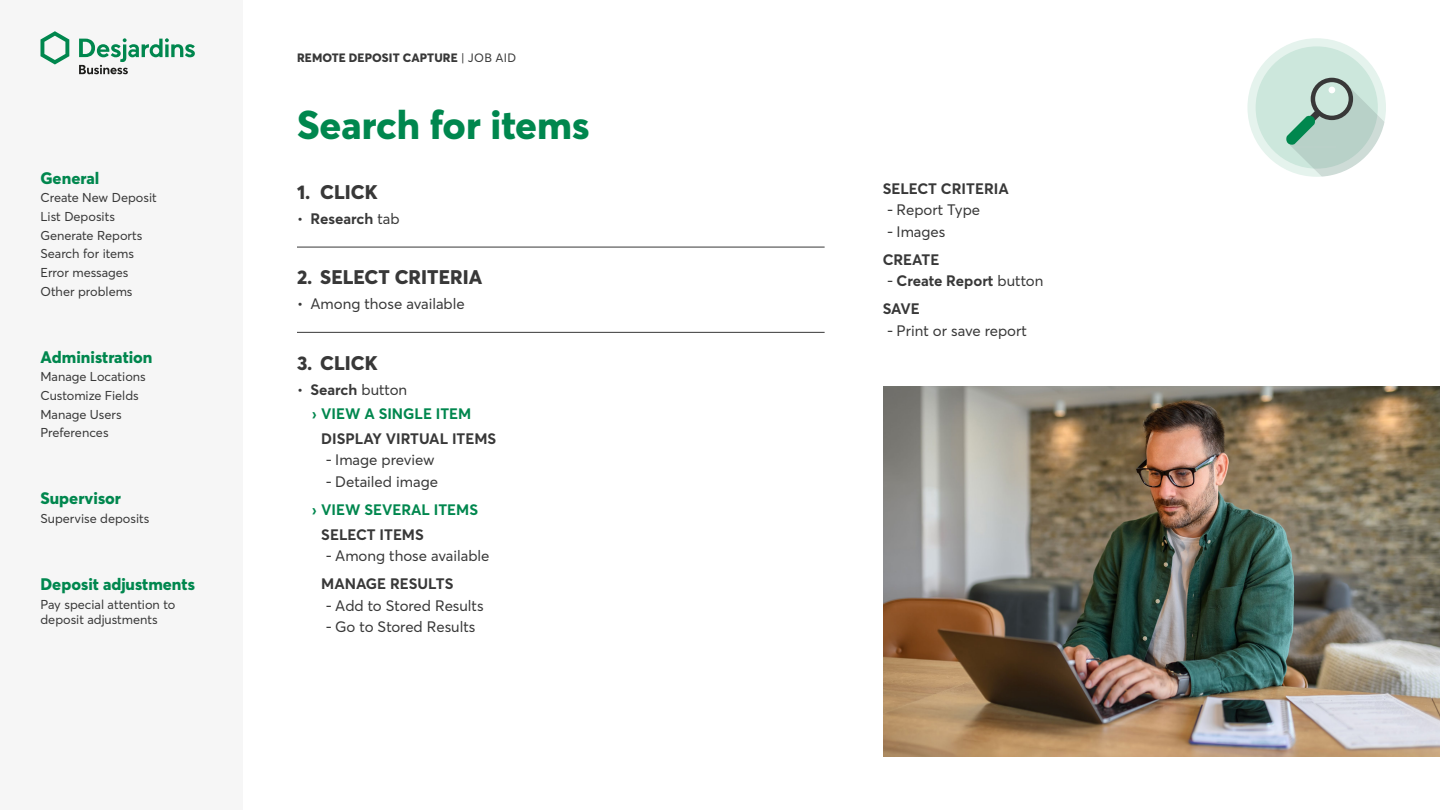
<style>
.page{position:relative;width:1440px;height:810px;background:#fff}
.page>*{position:absolute;margin:0;border:0;box-sizing:border-box;transform-origin:0 0}
.t1{font:800 39.75px "Desjardins Sans";color:#00874e}
.t2{font:800 19.5px "Desjardins Sans";color:#383838}
.t3{font:800 16.5px "Desjardins Sans";color:#00874e}
.t4{font:15px "Desjardins Sans";color:#383838}
.t5{font:700 15px "Desjardins Sans";color:#383838}
.t6{font:700 15px "Desjardins Sans";color:#00874e}
.t7{font:12.75px/15.3px "Desjardins Sans";color:#383838}
.t8{font:800 12px "Desjardins Sans";letter-spacing:.01em;color:#383838}
.s1{font-weight:400}
.s2{font-weight:700}
</style>
<div class="page">
<hr style="left:297px;top:247px;width:528px;height:1px;background:#383838">
<hr style="left:297px;top:332px;width:528px;height:1px;background:#383838">
<div style="left:1247px;top:38px;width:139px;height:139px;background:#e5f3ed;border-radius:50%"></div>
<div style="left:1256px;top:46px;width:122px;height:123px;background:#cce7dc;border-radius:50%"></div>
<svg style="left:1286px;top:65px;width:98px;height:112px"></svg>
<img style="left:883px;top:386px;width:557px;height:371px">
<div style="left:0;top:0;width:243px;height:810px;background:#f6f6f6"></div>
<svg style="left:40px;top:31px;width:29px;height:34px"></svg>
<svg style="left:79px;top:38px;width:116px;height:36px"></svg>
<p class="t3" style="left:40px;top:167px;width:60px">General</p>
<p class="t7" style="left:40px;top:190px;width:118px">Create New Deposit</p>
<p class="t7" style="left:40px;top:209px;width:76px">List Deposits</p>
<p class="t7" style="left:40px;top:227px;width:103px">Generate Reports</p>
<p class="t7" style="left:40px;top:246px;width:95px">Search for items</p>
<p class="t7" style="left:40px;top:265px;width:90px">Error messages</p>
<p class="t7" style="left:40px;top:284px;width:94px">Other problems</p>
<p class="t3" style="left:40px;top:346px;width:114px">Administration</p>
<p class="t7" style="left:40px;top:369px;width:107px">Manage Locations</p>
<p class="t7" style="left:40px;top:388px;width:100px">Customize Fields</p>
<p class="t7" style="left:40px;top:407px;width:83px">Manage Users</p>
<p class="t7" style="left:40px;top:425px;width:70px">Preferences</p>
<p class="t3" style="left:40px;top:488px;width:82px">Supervisor</p>
<p class="t7" style="left:40px;top:511px;width:110px">Supervise deposits</p>
<p class="t3" style="left:40px;top:574px;width:156px">Deposit adjustments</p>
<p class="t7" style="left:40px;top:597px;width:136px">Pay special attention to deposit adjustments</p>
<p class="t8" style="left:297px;top:50px;width:221px">REMOTE DEPOSIT CAPTURE <span class="s1">| JOB AID</span></p>
<h3 class="t1" style="left:297px;top:100px;width:294px">Search for items</h3>
<p class="t2" style="left:297px;top:180px;width:82px">1. CLICK</p>
<p class="t5" style="left:297px;top:209px;width:104px"><span class="s1">•</span> Research <span class="s1">tab</span></p>
<p class="t2" style="left:297px;top:265px;width:187px">2. SELECT CRITERIA</p>
<p class="t4" style="left:297px;top:295px;width:169px">• Among those available</p>
<p class="t2" style="left:297px;top:351px;width:82px">3. CLICK</p>
<p class="t4" style="left:297px;top:380px;width:112px">• <span class="s2">Search</span> button</p>
<p class="t6" style="left:312px;top:405px;width:161px">› VIEW A SINGLE ITEM</p>
<p class="t5" style="left:321px;top:429px;width:176px">DISPLAY VIRTUAL ITEMS</p>
<p class="t4" style="left:326px;top:451px;width:110px">- Image preview</p>
<p class="t4" style="left:326px;top:472px;width:114px">- Detailed image</p>
<p class="t6" style="left:312px;top:500px;width:168px">› VIEW SEVERAL ITEMS</p>
<p class="t5" style="left:321px;top:525px;width:104px">SELECT ITEMS</p>
<p class="t4" style="left:326px;top:547px;width:165px">- Among those available</p>
<p class="t5" style="left:321px;top:574px;width:134px">MANAGE RESULTS</p>
<p class="t4" style="left:326px;top:596px;width:159px">- Add to Stored Results</p>
<p class="t4" style="left:326px;top:617px;width:151px">- Go to Stored Results</p>
<p class="t5" style="left:883px;top:179px;width:128px">SELECT CRITERIA</p>
<p class="t4" style="left:887px;top:201px;width:94px">- Report Type</p>
<p class="t4" style="left:887px;top:222px;width:60px">- Images</p>
<p class="t5" style="left:883px;top:250px;width:58px">CREATE</p>
<p class="t5" style="left:887px;top:271px;width:158px"><span class="s1">-</span> Create Report <span class="s1">button</span></p>
<p class="t5" style="left:883px;top:300px;width:39px">SAVE</p>
<p class="t4" style="left:887px;top:321px;width:141px">- Print or save report</p>
</div>
